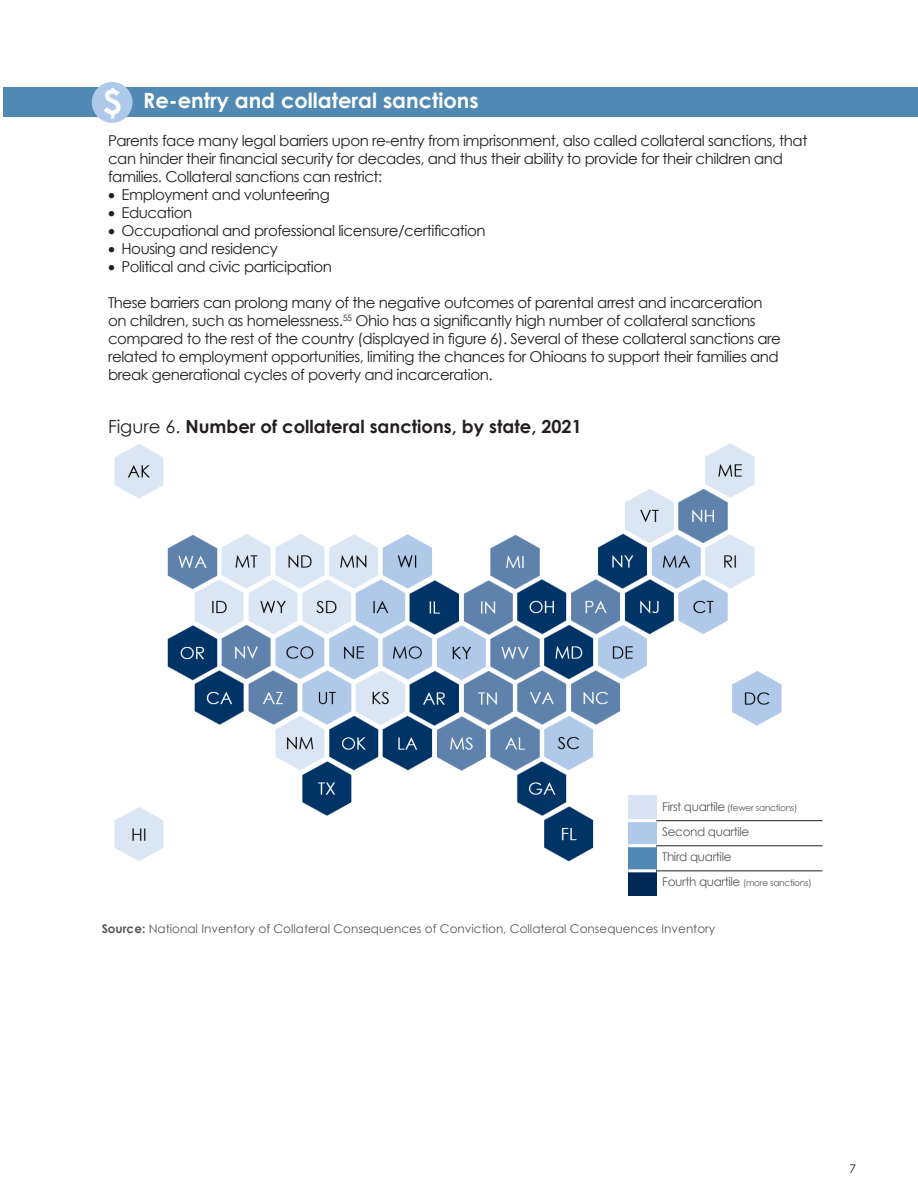
<style>
.page{position:relative;width:918px;height:1188px;background:#fff}
.page>*{position:absolute;margin:0;border:0;box-sizing:border-box;transform-origin:0 0}
.t1{font:700 33.3px "Century Gothic";color:#fff}
.heading_2{font:700 21px "Century Gothic";color:#fff}
.t2{font:700 18px "Century Gothic";color:#231f20}
.t3{font:15px/18px "Century Gothic";letter-spacing:-.03em;color:#231f20}
.t4{font:12px "Century Gothic";color:#57585a}
.t5{font:12px "Century Gothic";letter-spacing:-.03em;color:#57585a}
.t6{font:12px "Century Gothic Pro";color:#231f20}
.t7{font:9px "Century Gothic";letter-spacing:-.03em;color:#57585a}
.s1{font-weight:400}
.s2{font-size:12px}
.s3{font-weight:700}
</style>
<div class="page">
<img style="left:114px;top:443px;width:693px;height:453px">
<div style="left:628px;top:796px;width:28px;height:25px;background:#d8e4f4"></div>
<div style="left:628px;top:821px;width:28px;height:25px;background:#b1c9e8"></div>
<div style="left:628px;top:846px;width:28px;height:25px;background:#5089b4"></div>
<div style="left:628px;top:871px;width:28px;height:25px;background:#002855"></div>
<hr style="left:656px;top:820px;width:167px;height:1px;background:#231f20">
<hr style="left:656px;top:846px;width:167px;height:1px;background:#231f20">
<hr style="left:656px;top:871px;width:167px;height:1px;background:#231f20">
<hr style="left:628px;top:819px;width:28px;height:3px;background:#fff">
<hr style="left:628px;top:844px;width:28px;height:3px;background:#fff">
<hr style="left:628px;top:869px;width:28px;height:3px;background:#fff">
<div style="left:4px;top:88px;width:914px;height:29px;background:#5089b4"></div>
<div style="left:92px;top:82px;width:41px;height:41px;background:#aec9ea;border-radius:50%"></div>
<p class="t1" style="left:103px;top:76px;width:20px">$</p>
<p class="heading_2" style="left:143px;top:85px;width:337px">Re-entry and collateral sanctions</p>
<p class="t3" style="left:108px;top:132px;width:701px">Parents face many legal barriers upon re-entry from imprisonment, also called collateral sanctions, that can hinder their financial security for decades, and thus their ability to provide for their children and families. Collateral sanctions can restrict:</p>
<p class="t3" style="left:108px;top:186px;width:223px">• Employment and volunteering</p>
<p class="t3" style="left:108px;top:204px;width:86px">• Education</p>
<p class="t3" style="left:108px;top:222px;width:379px">• Occupational and professional licensure/certification</p>
<p class="t3" style="left:108px;top:240px;width:171px">• Housing and residency</p>
<p class="t3" style="left:108px;top:258px;width:226px">• Political and civic participation</p>
<p class="t3" style="left:108px;top:294px;width:675px">These barriers can prolong many of the negative outcomes of parental arrest and incarceration on children, such as homelessness.<sup>55</sup> Ohio has a significantly high number of collateral sanctions compared to the rest of the country (displayed in figure 6). Several of these collateral sanctions are related to employment opportunities, limiting the chances for Ohioans to support their families and break generational cycles of poverty and incarceration.</p>
<p class="t2" style="left:108px;top:413px;width:475px"><span class="s1">Figure 6.</span> Number of collateral sanctions, by state, 2021</p>
<p class="t7" style="left:662px;top:801px;width:137px"><span class="s2">First quartile</span> (fewer sanctions)</p>
<p class="t5" style="left:662px;top:823px;width:89px">Second quartile</p>
<p class="t5" style="left:662px;top:848px;width:71px">Third quartile</p>
<p class="t7" style="left:662px;top:876px;width:151px"><span class="s2">Fourth quartile</span> (more sanctions)</p>
<p class="t4" style="left:102px;top:921px;width:615px"><span class="s3">Source:</span> National Inventory of Collateral Consequences of Conviction, Collateral Consequences Inventory</p>
<p class="t6" style="left:850px;top:1162px;width:8px">7</p>
</div>
